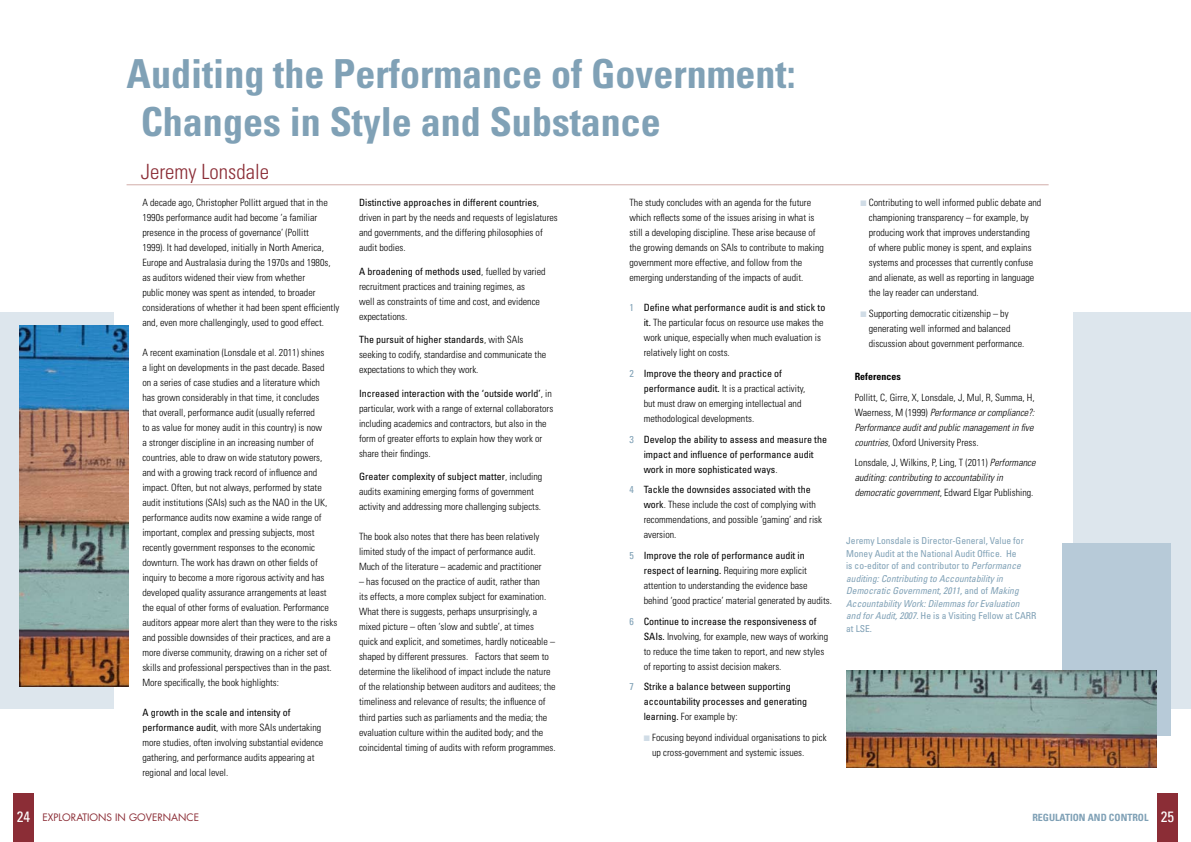
<style>
.page{position:relative;width:1191px;height:842px;background:#fff}
.page>*{position:absolute;margin:0;border:0;box-sizing:border-box;transform-origin:0 0}
.t1{font:700 condensed 40px/48px "Univers";color:#80a1b6}
.t2{font:300 condensed 21px "Univers";color:#8b2d36}
.t3{font:300 condensed 10px/15px "Univers";color:#000}
.t4{font:condensed 10px/15px "Univers";color:#000}
.t5{font:italic 300 condensed 10px/15px "Univers";color:#000}
.t6{font:10px "Futura";color:#8b2d36}
.t7{font:700 condensed 10px "Univers";color:#80a1b6}
.t8{font:700 condensed 10px "Univers";color:#000}
.t9{font:condensed 9.5px/12.5px "Univers";color:#80a1b6}
.s1{font-weight:400}
.s2{font-weight:400;color:#80a1b6}
.s3{color:#80a1b6}
.s4{font-weight:300}
.s5{color:#d0dce6}
.s6{font-style:italic}
.s7{font-style:normal}
.s8{font-family:"Univers";font-stretch:condensed;font-size:15px;color:#fff}
.s9{font-weight:400;font-size:15px;color:#fff}
</style>
<div class="page">
<div style="left:13px;top:794px;width:21px;height:48px;background:#8b2d36"></div>
<div style="left:0;top:312px;width:113px;height:397px;background:#dde6ed"></div>
<div style="left:1073px;top:312px;width:118px;height:397px;background:#dde6ed"></div>
<div style="left:1157px;top:794px;width:20px;height:48px;background:#8b2d36"></div>
<div style="left:1062px;top:543px;width:109px;height:193px;background:#b7cad8"></div>
<hr style="left:127px;top:184px;width:921px;height:1px;background:#d2aea9">
<img style="left:20px;top:326px;width:108px;height:360px">
<img style="left:846px;top:670px;width:311px;height:98px">
<h1 class="t1" style="left:141px;top:49px;width:656px;text-indent:-14px">Auditing the Performance of Government:<br>Changes in Style and Substance</h1>
<h2 class="t2" style="left:141px;top:159px;width:130px">Jeremy Lonsdale</h2>
<p class="t3" style="left:142px;top:195px;width:199px">A decade ago, Christopher Pollitt argued that in the 1990s performance audit had become ‘a familiar presence in the process of governance’ (Pollitt<br>1999). It had developed, initially in North America, Europe and Australasia during the 1970s and 1980s, as auditors widened their view from whether<br>public money was spent as intended, to broader considerations of whether it had been spent efficiently and, even more challengingly, used to good effect.</p>
<p class="t3" style="left:142px;top:345px;width:196px">A recent examination (Lonsdale et al. 2011) shines<br>a light on developments in the past decade. Based<br>on a series of case studies and a literature which<br>has grown considerably in that time, it concludes<br>that overall, performance audit (usually referred<br>to as value for money audit in this country) is now<br>a stronger discipline in an increasing number of countries, able to draw on wide statutory powers, and with a growing track record of influence and impact. Often, but not always, performed by state audit institutions (SAIs) such as the NAO in the UK, performance audits now examine a wide range of important, complex and pressing subjects, most recently government responses to the economic downturn. The work has drawn on other fields of inquiry to become a more rigorous activity and has developed quality assurance arrangements at least the equal of other forms of evaluation. Performance auditors appear more alert than they were to the risks and possible downsides of their practices, and are a more diverse community, drawing on a richer set of skills and professional perspectives than in the past.<br>More specifically, the book highlights:</p>
<p class="t3" style="left:142px;top:705px;width:183px"><span class="s1">A growth in the scale and intensity of performance audit</span>, with more SAIs undertaking more studies, often involving substantial evidence gathering, and performance audits appearing at regional and local level.</p>
<p class="t3" style="left:359px;top:195px;width:200px"><span class="s1">Distinctive approaches in different countries</span>, driven in part by the needs and requests of legislatures and governments, and the differing philosophies of audit bodies.</p>
<p class="t3" style="left:359px;top:264px;width:188px"><span class="s1">A broadening of methods used</span>, fuelled by varied recruitment practices and training regimes, as<br>well as constraints of time and cost, and evidence expectations.</p>
<p class="t3" style="left:359px;top:332px;width:189px"><span class="s1">The pursuit of higher standards</span>, with SAIs seeking to codify, standardise and communicate the expectations to which they work.</p>
<p class="t3" style="left:359px;top:386px;width:196px"><span class="s1">Increased interaction with the ‘outside world’</span>, in particular, work with a range of external collaborators including academics and contractors, but also in the form of greater efforts to explain how they work or share their findings.</p>
<p class="t3" style="left:359px;top:469px;width:185px"><span class="s1">Greater complexity of subject matter</span>, including audits examining emerging forms of government activity and addressing more challenging subjects.</p>
<p class="t3" style="left:359px;top:529px;width:184px">The book also notes that there has been relatively limited study of the impact of performance audit.<br>Much of the literature – academic and practitioner</p>
<p class="t3" style="left:359px;top:574px;width:198px">– has focused on the practice of audit, rather than<br>its effects, a more complex subject for examination.<br>What there is suggests, perhaps unsurprisingly, a mixed picture – often ‘slow and subtle’, at times<br>quick and explicit, and sometimes, hardly noticeable – shaped by different pressures. Factors that seem to determine the likelihood of impact include the nature of the relationship between auditors and auditees; the timeliness and relevance of results; the influence of third parties such as parliaments and the media; the evaluation culture within the audited body; and the coincidental timing of audits with reform programmes.</p>
<p class="t3" style="left:629px;top:195px;width:196px">The study concludes with an agenda for the future which reflects some of the issues arising in what is still a developing discipline. These arise because of the growing demands on SAIs to contribute to making government more effective, and follow from the emerging understanding of the impacts of audit.</p>
<p class="t3" style="left:643px;top:300px;width:183px;text-indent:-14px"><span class="s2">1</span> <span class="s1">Define what performance audit is and stick to it.</span> The particular focus on resource use makes the work unique, especially when much evaluation is relatively light on costs.</p>
<p class="t3" style="left:643px;top:366px;width:163px;text-indent:-14px"><span class="s2">2</span> <span class="s1">Improve the theory and practice of performance audit.</span> It is a practical activity, but must draw on emerging intellectual and methodological developments.</p>
<p class="t4" style="left:643px;top:431px;width:185px;text-indent:-14px"><span class="s3">3</span> Develop the ability to assess and measure the impact and influence of performance audit work in more sophisticated ways<span class="s4">.</span></p>
<p class="t3" style="left:643px;top:482px;width:180px;text-indent:-14px"><span class="s2">4</span> <span class="s1">Tackle the downsides associated with the work</span>. These include the cost of complying with recommendations, and possible ‘gaming’ and risk aversion.</p>
<p class="t3" style="left:643px;top:548px;width:190px;text-indent:-14px"><span class="s2">5</span> <span class="s1">Improve the role of performance audit in respect of learning.</span> Requiring more explicit attention to understanding the evidence base behind ‘good practice’ material generated by audits.</p>
<p class="t3" style="left:643px;top:614px;width:186px;text-indent:-14px"><span class="s2">6</span> <span class="s1">Continue to increase the responsiveness of SAIs.</span> Involving, for example, new ways of working to reduce the time taken to report, and new styles of reporting to assist decision makers.</p>
<p class="t4" style="left:643px;top:679px;width:165px;text-indent:-14px"><span class="s3">7</span> Strike a balance between supporting accountability processes and generating learning. <span class="s4">For example by:</span></p>
<p class="t3" style="left:652px;top:730px;width:176px;text-indent:-9px"><span class="s5">■</span> Focusing beyond individual organisations to pick up cross-government and systemic issues.</p>
<p class="t3" style="left:869px;top:195px;width:174px;text-indent:-9px"><span class="s5">■</span> Contributing to well informed public debate and championing transparency – for example, by producing work that improves understanding<br>of where public money is spent, and explains systems and processes that currently confuse and alienate, as well as reporting in language the lay reader can understand.</p>
<p class="t3" style="left:869px;top:306px;width:157px;text-indent:-9px"><span class="s5">■</span> Supporting democratic citizenship – by generating well informed and balanced discussion about government performance.</p>
<p class="t8" style="left:854px;top:370px;width:48px">References</p>
<p class="t3" style="left:854px;top:390px;width:181px;text-align:justify">Pollitt, C, Girre, X, Lonsdale, J, Mul, R, Summa, H, Waerness, M (1999) <span class="s6">Performance or compliance?:<br>Performance audit and public management in five countries</span>, Oxford University Press.</p>
<p class="t5" style="left:854px;top:455px;width:182px"><span class="s7">Lonsdale, J, Wilkins, P, Ling, T (2011)</span> Performance auditing: contributing to accountability in democratic government<span class="s7">, Edward Elgar Publishing.</span></p>
<p class="t9" style="left:846px;top:535px;width:192px">Jeremy Lonsdale is Director-General, Value for Money Audit at the National Audit Office. He<br>is co-editor of and contributor to <span class="s6">Performance auditing: Contributing to Accountability in Democratic Government</span>, <span class="s6">2011</span>, and of <span class="s6">Making Accountability Work: Dilemmas for Evaluation<br>and for Audit, 2007</span>. He is a Visiting Fellow at CARR at LSE.</p>
<p class="t6" style="left:17px;top:810px;width:182px"><span class="s8">24</span> EXPLORATIONS IN GOVERNANCE</p>
<p class="t7" style="left:1032px;top:811px;width:143px">Regulation and Control <span class="s9">25</span></p>
</div>
